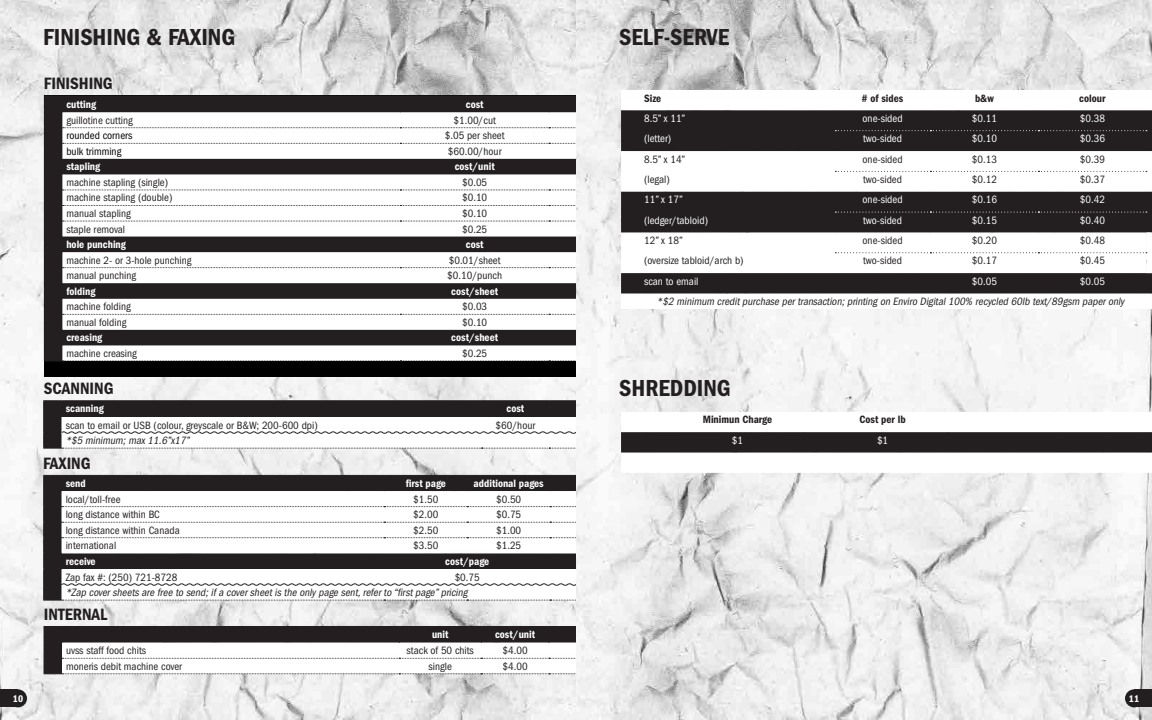
<style>
.page{position:relative;width:1152px;height:720px;background:#fff}
.page>*{position:absolute;margin:0;border:0;box-sizing:border-box;transform-origin:0 0}
.t1{font:24px "ITC Franklin Gothic Std Dm Cd";color:#231f20}
.t2{font:17px "ITC Franklin Gothic Std Dm Cd";color:#231f20}
.t3{font:condensed 11px "Franklin Gothic LT Pro";color:#231f20}
.t4{font:italic condensed 11px "Franklin Gothic LT Pro";color:#231f20}
.t5{font:11px "ITC Franklin Gothic Std Dm Cd";color:#fff}
.t6{font:condensed 11px "Franklin Gothic LT Pro";color:#fff}
.t7{font:11px "ITC Franklin Gothic Std Dm Cd";color:#231f20}
.t8{font:condensed 11px "Franklin Gothic LT Pro";color:#000}
.t9{font:10px "ITC Franklin Gothic Std Dm Cd";color:#fff}
</style>
<div class="page">
<img style="left:0;top:0;width:576px;height:720px">
<div style="left:44px;top:95px;width:551px;height:282px;background:#000"></div>
<svg style="left:44px;top:95px;width:532px;height:267px;background:#b3b2b2"></svg>
<svg style="left:43px;top:400px;width:533px;height:49px"></svg>
<svg style="left:43px;top:475px;width:533px;height:126px"></svg>
<svg style="left:44px;top:626px;width:532px;height:49px"></svg>
<div style="left:0;top:689px;width:18px;height:18px;background:#231f20"></div>
<div style="left:9px;top:689px;width:18px;height:18px;background:#231f20;border-radius:50%"></div>
<img style="left:576px;top:0;width:576px;height:720px">
<svg style="left:621px;top:90px;width:531px;height:219px"></svg>
<svg style="left:621px;top:110px;width:531px;height:183px;fill:#231f20"></svg>
<svg style="left:835px;top:130px;width:312px;height:1px"></svg>
<svg style="left:835px;top:171px;width:312px;height:1px"></svg>
<svg style="left:835px;top:212px;width:312px;height:1px"></svg>
<svg style="left:835px;top:232px;width:317px;height:41px"></svg>
<svg style="left:621px;top:412px;width:531px;height:61px"></svg>
<div style="left:1134px;top:689px;width:18px;height:18px;background:#231f20"></div>
<div style="left:1125px;top:689px;width:18px;height:18px;background:#231f20;border-radius:50%"></div>
<p class="t9" style="left:13px;top:693px;width:12px">10</p>
<h1 class="t1" style="left:43px;top:23px;width:194px">FINISHING &amp; FAXING</h1>
<h2 class="t2" style="left:44px;top:74px;width:70px">FINISHING</h2>
<p class="t5" style="left:66px;top:98px;width:31px">cutting</p>
<p class="t5" style="left:466px;top:98px;width:19px">cost</p>
<p class="t3" style="left:66px;top:114px;width:68px">guillotine cutting</p>
<p class="t3" style="left:454px;top:114px;width:44px">$1.00/cut</p>
<p class="t8" style="left:66px;top:129px;width:68px">rounded corners</p>
<p class="t3" style="left:445px;top:129px;width:61px">$.05 per sheet</p>
<p class="t8" style="left:66px;top:145px;width:56px">bulk trimming</p>
<p class="t3" style="left:448px;top:145px;width:55px">$60.00/hour</p>
<p class="t5" style="left:66px;top:160px;width:35px">stapling</p>
<p class="t5" style="left:455px;top:160px;width:42px">cost/unit</p>
<p class="t3" style="left:66px;top:176px;width:103px">machine stapling (single)</p>
<p class="t3" style="left:462px;top:176px;width:27px">$0.05</p>
<p class="t3" style="left:66px;top:192px;width:108px">machine stapling (double)</p>
<p class="t3" style="left:462px;top:192px;width:27px">$0.10</p>
<p class="t3" style="left:66px;top:207px;width:66px">manual stapling</p>
<p class="t3" style="left:462px;top:207px;width:27px">$0.10</p>
<p class="t3" style="left:66px;top:223px;width:60px">staple removal</p>
<p class="t3" style="left:462px;top:223px;width:27px">$0.25</p>
<p class="t5" style="left:66px;top:238px;width:61px">hole punching</p>
<p class="t5" style="left:466px;top:238px;width:19px">cost</p>
<p class="t3" style="left:66px;top:254px;width:127px">machine 2- or 3-hole punching</p>
<p class="t3" style="left:449px;top:254px;width:53px">$0.01/sheet</p>
<p class="t3" style="left:66px;top:269px;width:71px">manual punching</p>
<p class="t3" style="left:447px;top:269px;width:56px">$0.10/punch</p>
<p class="t5" style="left:66px;top:285px;width:31px">folding</p>
<p class="t5" style="left:451px;top:285px;width:48px">cost/sheet</p>
<p class="t3" style="left:66px;top:300px;width:66px">machine folding</p>
<p class="t3" style="left:462px;top:300px;width:27px">$0.03</p>
<p class="t3" style="left:66px;top:316px;width:62px">manual folding</p>
<p class="t3" style="left:462px;top:316px;width:27px">$0.10</p>
<p class="t5" style="left:66px;top:331px;width:37px">creasing</p>
<p class="t5" style="left:451px;top:331px;width:48px">cost/sheet</p>
<p class="t3" style="left:66px;top:347px;width:72px">machine creasing</p>
<p class="t3" style="left:462px;top:347px;width:27px">$0.25</p>
<h2 class="t2" style="left:44px;top:379px;width:71px">SCANNING</h2>
<p class="t5" style="left:66px;top:402px;width:40px">scanning</p>
<p class="t5" style="left:507px;top:402px;width:19px">cost</p>
<p class="t3" style="left:66px;top:419px;width:254px">scan to email or USB (colour, greyscale or B&amp;W; 200-600 dpi)</p>
<p class="t3" style="left:496px;top:419px;width:41px">$60/hour</p>
<p class="t4" style="left:66px;top:434px;width:128px">*$5 minimum;max11.6”x17”</p>
<p class="t5" style="left:66px;top:477px;width:22px">send</p>
<p class="t5" style="left:406px;top:477px;width:42px">first page</p>
<p class="t5" style="left:474px;top:477px;width:72px">additional pages</p>
<p class="t3" style="left:66px;top:493px;width:56px">local/toll-free</p>
<p class="t3" style="left:413px;top:493px;width:27px">$1.50</p>
<p class="t3" style="left:496px;top:493px;width:27px">$0.50</p>
<p class="t3" style="left:66px;top:508px;width:96px">long distance within BC</p>
<p class="t3" style="left:413px;top:508px;width:27px">$2.00</p>
<p class="t3" style="left:496px;top:508px;width:27px">$0.75</p>
<p class="t3" style="left:66px;top:524px;width:116px">long distance within Canada</p>
<p class="t3" style="left:413px;top:524px;width:27px">$2.50</p>
<p class="t3" style="left:496px;top:524px;width:27px">$1.00</p>
<p class="t3" style="left:66px;top:539px;width:52px">international</p>
<p class="t3" style="left:413px;top:539px;width:27px">$3.50</p>
<p class="t3" style="left:496px;top:539px;width:27px">$1.25</p>
<p class="t5" style="left:66px;top:555px;width:31px">receive</p>
<p class="t5" style="left:445px;top:555px;width:45px">cost/page</p>
<p class="t3" style="left:66px;top:571px;width:113px">Zap fax #: (250) 721-8728</p>
<p class="t3" style="left:455px;top:571px;width:27px">$0.75</p>
<p class="t4" style="left:66px;top:586px;width:406px">*Zap coversheets are free to send;if a coversheetis the only page sent,referto “firstpage”pricing</p>
<h2 class="t2" style="left:43px;top:453px;width:49px">FAXING</h2>
<h2 class="t2" style="left:44px;top:604px;width:65px">INTERNAL</h2>
<p class="t5" style="left:432px;top:628px;width:18px">unit</p>
<p class="t5" style="left:495px;top:628px;width:42px">cost/unit</p>
<p class="t3" style="left:66px;top:644px;width:82px">uvss staff food chits</p>
<p class="t3" style="left:407px;top:644px;width:69px">stack of 50 chits</p>
<p class="t3" style="left:503px;top:644px;width:27px">$4.00</p>
<p class="t3" style="left:66px;top:660px;width:118px">moneris debit machine cover</p>
<p class="t3" style="left:429px;top:660px;width:25px">single</p>
<p class="t3" style="left:503px;top:660px;width:27px">$4.00</p>
<h1 class="t1" style="left:619px;top:23px;width:111px">SELF-SERVE</h1>
<p class="t7" style="left:644px;top:92px;width:19px">Size</p>
<p class="t7" style="left:862px;top:92px;width:43px"># of sides</p>
<p class="t7" style="left:975px;top:92px;width:20px">b&amp;w</p>
<p class="t7" style="left:1079px;top:92px;width:28px">colour</p>
<p class="t6" style="left:644px;top:112px;width:43px">8.5” x 11”</p>
<p class="t6" style="left:863px;top:112px;width:42px">one-sided</p>
<p class="t6" style="left:972px;top:112px;width:27px">$0.11</p>
<p class="t6" style="left:1080px;top:112px;width:27px">$0.38</p>
<p class="t6" style="left:644px;top:132px;width:29px">(letter)</p>
<p class="t6" style="left:863px;top:132px;width:40px">two-sided</p>
<p class="t6" style="left:972px;top:132px;width:27px">$0.10</p>
<p class="t6" style="left:1080px;top:132px;width:27px">$0.36</p>
<p class="t3" style="left:644px;top:153px;width:43px">8.5” x 14”</p>
<p class="t3" style="left:863px;top:153px;width:42px">one-sided</p>
<p class="t3" style="left:972px;top:153px;width:27px">$0.13</p>
<p class="t3" style="left:1080px;top:153px;width:27px">$0.39</p>
<p class="t3" style="left:644px;top:173px;width:27px">(legal)</p>
<p class="t3" style="left:863px;top:173px;width:40px">two-sided</p>
<p class="t3" style="left:972px;top:173px;width:27px">$0.12</p>
<p class="t3" style="left:1080px;top:173px;width:27px">$0.37</p>
<p class="t6" style="left:644px;top:193px;width:40px">11” x 17”</p>
<p class="t6" style="left:863px;top:193px;width:42px">one-sided</p>
<p class="t6" style="left:972px;top:193px;width:27px">$0.16</p>
<p class="t6" style="left:1080px;top:193px;width:27px">$0.42</p>
<p class="t6" style="left:644px;top:214px;width:65px">(ledger/tabloid)</p>
<p class="t6" style="left:863px;top:214px;width:40px">two-sided</p>
<p class="t6" style="left:972px;top:214px;width:27px">$0.15</p>
<p class="t6" style="left:1080px;top:214px;width:27px">$0.40</p>
<p class="t3" style="left:644px;top:234px;width:40px">12” x 18”</p>
<p class="t3" style="left:863px;top:234px;width:42px">one-sided</p>
<p class="t3" style="left:972px;top:234px;width:27px">$0.20</p>
<p class="t3" style="left:1080px;top:234px;width:27px">$0.48</p>
<p class="t3" style="left:644px;top:255px;width:101px">(oversize tabloid/arch b)</p>
<p class="t3" style="left:863px;top:255px;width:40px">two-sided</p>
<p class="t3" style="left:972px;top:255px;width:27px">$0.17</p>
<p class="t3" style="left:1080px;top:255px;width:27px">$0.45</p>
<p class="t6" style="left:644px;top:275px;width:56px">scan to email</p>
<p class="t6" style="left:972px;top:275px;width:27px">$0.05</p>
<p class="t6" style="left:1080px;top:275px;width:27px">$0.05</p>
<p class="t4" style="left:657px;top:295px;width:471px">*$2 minimum creditpurchase pertransaction;printing on Enviro Digital100% recycled 60lb text/89gsm paperonly</p>
<h1 class="t1" style="left:619px;top:374px;width:113px">SHREDDING</h1>
<p class="t7" style="left:703px;top:413px;width:71px">Minimun Charge</p>
<p class="t7" style="left:860px;top:413px;width:48px">Cost per lb</p>
<p class="t6" style="left:732px;top:434px;width:13px">$1</p>
<p class="t6" style="left:877px;top:434px;width:13px">$1</p>
<p class="t9" style="left:1129px;top:693px;width:12px">11</p>
</div>
